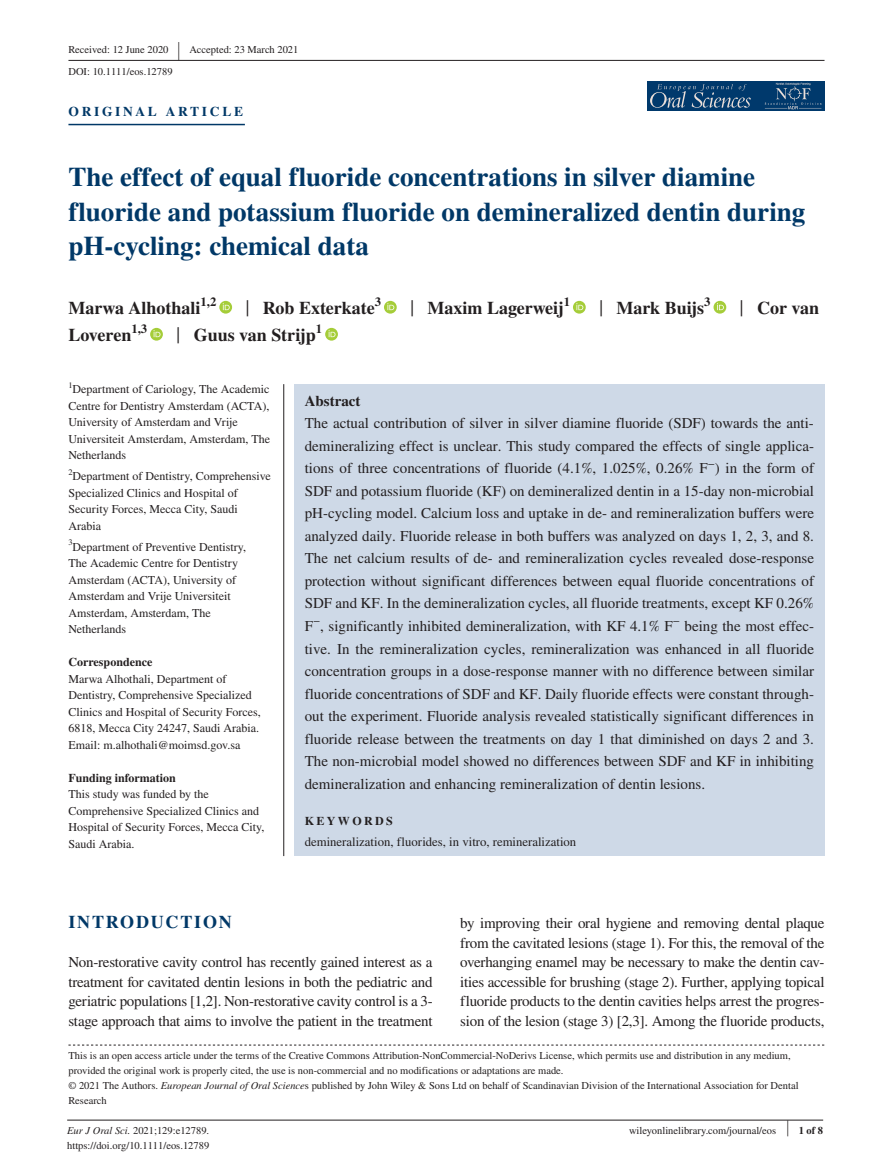
<style>
.page{position:relative;width:893px;height:1174px;background:#fff}
.page>*{position:absolute;margin:0;border:0;box-sizing:border-box;transform-origin:0 0}
.t1{font:700 27px/34.5px "STIX";color:#003867}
.t2{font:26.55px "STIX";color:#231f20;scale:.4 1}
.t3{font:700 18px "STIX";color:#231f20}
.t4{font:700 18px "STIX";letter-spacing:.1em;color:#003867}
.t5{font:15px/22.5px "STIX";color:#231f20;text-align:justify}
.t6{font:700 15px "STIX";color:#231f20}
.t7{font:700 13.5px "STIX";letter-spacing:.2em;color:#003867}
.t8{font:12.75px "STIX";color:#231f20}
.t9{font:700 12.6px "STIX";color:#231f20}
.t10{font:12px/16.5px "STIX";color:#231f20}
.t11{font:700 12px "STIX";color:#231f20}
.t12{font:700 12px "STIX";letter-spacing:.2em;color:#231f20}
.t13{font:10.5px/15px "STIX";color:#231f20}
.t14{font:700 10.5px "STIX";color:#231f20}
.t15{font:8.4px "STIX";color:#231f20}
.s1{font-weight:400;font-size:23.4px}
.s2{font-style:italic}
.s3{font-weight:400;font-size:23.1px}
</style>
<div class="page">
<hr style="left:67px;top:1119px;width:756px;height:1px;background:#231f20">
<div style="left:647px;top:81px;width:177px;height:30px;background:#00396c"></div>
<svg style="left:650px;top:84px;width:101px;height:24px"></svg>
<img style="left:764px;top:82px;width:58px;height:28px">
<hr style="left:68px;top:60px;width:756px;height:1px;background:#231f20">
<hr style="left:68px;top:124px;width:177px;height:1px;background:#003867">
<svg style="left:219px;top:301px;width:13px;height:12px"></svg>
<svg style="left:223px;top:303px;width:7px;height:7px"></svg>
<svg style="left:384px;top:301px;width:13px;height:12px"></svg>
<svg style="left:387px;top:303px;width:7px;height:7px"></svg>
<svg style="left:573px;top:301px;width:13px;height:12px"></svg>
<svg style="left:576px;top:303px;width:7px;height:7px"></svg>
<svg style="left:713px;top:301px;width:13px;height:12px"></svg>
<svg style="left:717px;top:303px;width:7px;height:7px"></svg>
<svg style="left:150px;top:328px;width:13px;height:12px"></svg>
<svg style="left:154px;top:330px;width:6px;height:7px"></svg>
<svg style="left:325px;top:328px;width:13px;height:12px"></svg>
<svg style="left:329px;top:330px;width:6px;height:7px"></svg>
<svg style="left:68px;top:1044px;width:756px;height:1px"></svg>
<div style="left:294px;top:384px;width:530px;height:472px;background:#ced9e7"></div>
<hr style="left:283px;top:384px;width:1px;height:472px;background:#231f20">
<p class="t13" style="left:68px;top:43px;width:102px">Received: 12 June 2020</p>
<h2 class="t2" style="left:178px;top:33px;width:7px">|</h2>
<p class="t13" style="left:189px;top:43px;width:111px">Accepted: 23 March 2021</p>
<p class="t13" style="left:68px;top:65px;width:106px">DOI: 10.1111/eos.12789</p>
<p class="t7" style="left:68px;top:103px;width:176px">ORIGINAL ARTICLE</p>
<h1 class="t1" style="left:68px;top:159px;width:738px">The effect of equal fluoride concentrations in silver diamine fluoride and potassium fluoride on demineralized dentin during pH-cycling: chemical data</h1>
<p class="t3" style="left:68px;top:297px;width:134px">Marwa Alhothali</p>
<p class="t9" style="left:201px;top:294px;width:17px">1,2</p>
<p class="t3" style="left:246px;top:297px;width:130px"><span class="s1">|</span> Rob Exterkate</p>
<p class="t9" style="left:375px;top:294px;width:8px">3</p>
<p class="t3" style="left:410px;top:297px;width:155px"><span class="s1">|</span> Maxim Lagerweij</p>
<p class="t9" style="left:564px;top:294px;width:8px">1</p>
<p class="t3" style="left:599px;top:297px;width:106px"><span class="s1">|</span> Mark Buijs</p>
<p class="t9" style="left:704px;top:294px;width:8px">3</p>
<p class="t3" style="left:740px;top:297px;width:81px"><span class="s1">|</span> Cor van</p>
<p class="t3" style="left:68px;top:324px;width:64px">Loveren</p>
<p class="t9" style="left:131px;top:321px;width:17px">1,3</p>
<p class="t3" style="left:177px;top:324px;width:141px"><span class="s1">|</span> Guus van Strijp</p>
<p class="t9" style="left:316px;top:321px;width:8px">1</p>
<p class="t15" style="left:68px;top:379px;width:6px">1</p>
<p class="t10" style="left:68px;top:382px;width:203px;text-indent:4px">Department of Cariology, The Academic Centre for Dentistry Amsterdam (ACTA), University of Amsterdam and Vrije Universiteit Amsterdam, Amsterdam, The Netherlands</p>
<p class="t10" style="left:68px;top:469px;width:204px"><sup>2</sup>Department of Dentistry, Comprehensive<br>Specialized Clinics and Hospital of<br>Security Forces, Mecca City, Saudi<br>Arabia</p>
<p class="t10" style="left:68px;top:539px;width:179px"><sup>3</sup>Department of Preventive Dentistry,<br>The Academic Centre for Dentistry<br>Amsterdam (ACTA), University of<br>Amsterdam and Vrije Universiteit<br>Amsterdam, Amsterdam, The<br>Netherlands</p>
<p class="t11" style="left:68px;top:655px;width:85px">Correspondence</p>
<p class="t10" style="left:68px;top:671px;width:194px">Marwa Alhothali, Department of Dentistry, Comprehensive Specialized Clinics and Hospital of Security Forces, 6818, Mecca City 24247, Saudi Arabia.<br>Email: m.alhothali@moimsd.gov.sa</p>
<p class="t11" style="left:68px;top:770px;width:109px">Funding information</p>
<p class="t10" style="left:68px;top:787px;width:197px">This study was funded by the<br>Comprehensive Specialized Clinics and<br>Hospital of Security Forces, Mecca City,<br>Saudi Arabia.</p>
<p class="t6" style="left:305px;top:392px;width:57px">Abstract</p>
<p class="t5" style="left:305px;top:413px;width:511px">The actual contribution of silver in silver diamine fluoride (SDF) towards the anti&shy;demineralizing effect is unclear. This study compared the effects of single applica&shy;tions of three concentrations of fluoride (4.1%, 1.025%, 0.26% F</p>
<p class="t5" style="left:305px;top:458px;width:511px;text-indent:410px">) in the form of SDF and potassium fluoride (KF) on demineralized dentin in a 15-day non-microbial pH-cycling model. Calcium loss and uptake in de- and remineralization buffers were analyzed daily. Fluoride release in both buffers was analyzed on days 1, 2, 3, and 8.<br>The net calcium results of de- and remineralization cycles revealed dose-response protection without significant differences between equal fluoride concentrations of SDF and KF. In the demineralization cycles, all fluoride treatments, except KF 0.26% F</p>
<p class="t13" style="left:708px;top:456px;width:9px">−</p>
<p class="t13" style="left:313px;top:614px;width:9px">−</p>
<p class="t5" style="left:320px;top:615px;width:354px">, significantly inhibited demineralization, with KF 4.1% F</p>
<p class="t13" style="left:673px;top:614px;width:9px">−</p>
<p class="t5" style="left:305px;top:615px;width:511px;text-indent:380px">being the most effec&shy;tive. In the remineralization cycles, remineralization was enhanced in all fluoride concentration groups in a dose-response manner with no difference between similar fluoride concentrations of SDF and KF. Daily fluoride effects were constant through&shy;out the experiment. Fluoride analysis revealed statistically significant differences in fluoride release between the treatments on day 1 that diminished on days 2 and 3.<br>The non-microbial model showed no differences between SDF and KF in inhibiting demineralization and enhancing remineralization of dentin lesions.</p>
<p class="t12" style="left:305px;top:813px;width:90px">KEYWORDS</p>
<p class="t8" style="left:305px;top:832px;width:273px">demineralization, fluorides, in vitro, remineralization</p>
<p class="t4" style="left:68px;top:911px;width:165px">INTRODUCTION</p>
<p class="t5" style="left:68px;top:953px;width:366px;line-height:19.5px">Non-restorative cavity control has recently gained interest as a treatment for cavitated dentin lesions in both the pediatric and geriatric populations [1,2]. Non-restorative cavity control is a 3- stage approach that aims to involve the patient in the treatment</p>
<p class="t5" style="left:460px;top:914px;width:366px;line-height:19.5px">by improving their oral hygiene and removing dental plaque from the cavitated lesions (stage 1). For this, the removal of the overhanging enamel may be necessary to make the dentin cav&shy;ities accessible for brushing (stage 2). Further, applying topical fluoride products to the dentin cavities helps arrest the progres&shy;sion of the lesion (stage 3) [2,3]. Among the fluoride products,</p>
<p class="t13" style="left:68px;top:1048px;width:732px">This is an open access article under the terms of the Creative Commons Attribution-NonCommercial-NoDerivs License, which permits use and distribution in any medium, provided the original work is properly cited, the use is non-commercial and no modifications or adaptations are made.<br>© 2021 The Authors. <span class="s2">European Journal of Oral Science</span>s published by John Wiley &amp; Sons Ltd on behalf of Scandinavian Division of the International Association for Dental Research</p>
<p class="t13" style="left:67px;top:1123px;width:144px"><span class="s2">Eur J Oral Sci.</span> 2021;129:e12789.</p>
<p class="t14" style="left:787px;top:1124px;width:38px"><span class="s3">|</span> 1 of 8</p>
<p class="t13" style="left:67px;top:1138px;width:144px">https://doi.org/10.1111/eos.12789</p>
<p class="t13" style="left:629px;top:1123px;width:149px">wileyonlinelibrary.com/journal/eos</p>
</div>
